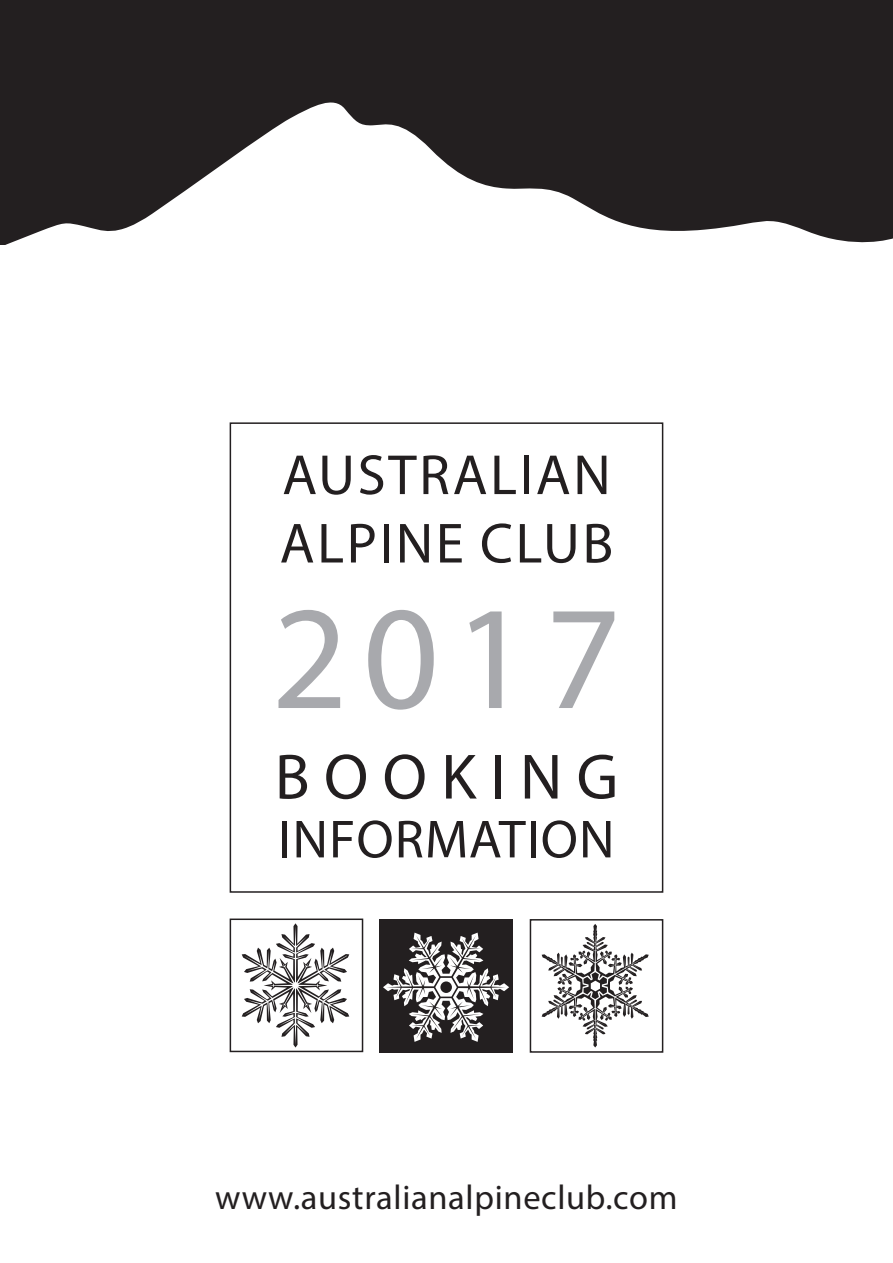
<style>
.page{position:relative;width:893px;height:1263px;background:#fff}
.page>*{position:absolute;margin:0;border:0;box-sizing:border-box;transform-origin:0 0}
.t1{font:148.5px "Myriad Pro";color:#a8a9ad}
.t2{font:64.5px "Myriad Pro";letter-spacing:.22em;color:#231f20}
.t3{font:57px "Myriad Pro";letter-spacing:.045em;color:#231f20}
.t4{font:54px "Myriad Pro";letter-spacing:.02em;color:#231f20}
.t5{font:34.5px "Myriad Pro";letter-spacing:.02em;color:#231f20}
</style>
<div class="page">
<svg style="left:0;top:0;width:893px;height:244px;fill:#231f20"></svg>
<div style="left:380px;top:919px;width:133px;height:134px;background:#231f20"></div>
<svg style="left:383px;top:932px;width:126px;height:110px"></svg>
<svg style="left:542px;top:924px;width:107px;height:123px"></svg>
<svg style="left:242px;top:923px;width:107px;height:124px"></svg>
<div style="left:230px;top:918px;width:133px;height:134px;border:2px solid #231f20"></div>
<div style="left:230px;top:422px;width:433px;height:471px;border:2px solid #231f20"></div>
<div style="left:530px;top:919px;width:133px;height:134px;border:2px solid #231f20"></div>
<p class="t3" style="left:282px;top:440px;width:330px">AUSTRALIAN</p>
<p class="t3" style="left:280px;top:508px;width:335px">ALPINE CLUB</p>
<p class="t1" style="left:272px;top:567px;width:351px">2017</p>
<p class="t2" style="left:275px;top:737px;width:345px">BOOKING</p>
<p class="t4" style="left:278px;top:806px;width:338px">INFORMATION</p>
<p class="t5" style="left:215px;top:1176px;width:464px">www.australianalpineclub.com</p>
</div>
